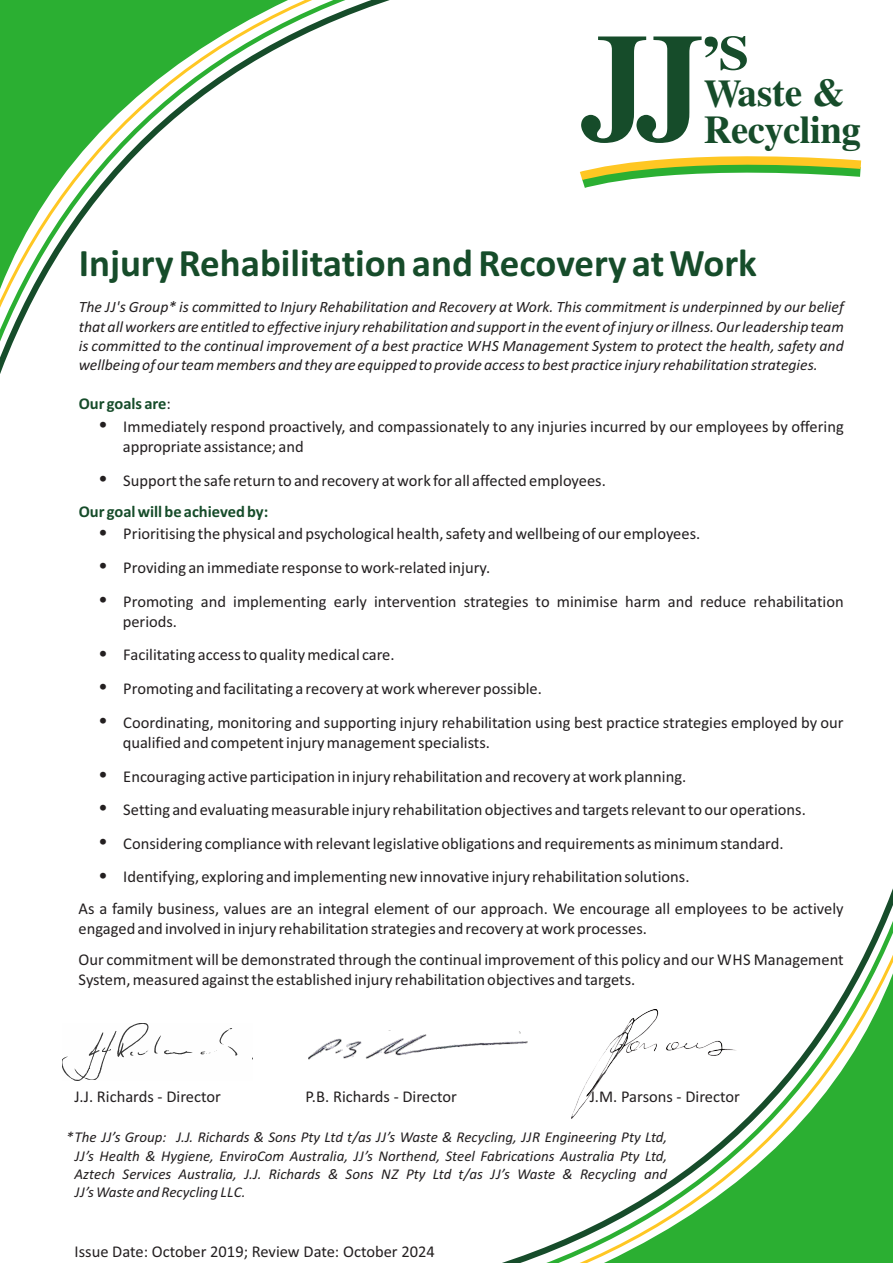
<style>
.page{position:relative;width:893px;height:1263px;background:#fff}
.page>*{position:absolute;margin:0;border:0;box-sizing:border-box;transform-origin:0 0}
.t1{font:700 137.85px "UTM Times";color:#164c2a}
.t2{font:700 62.4px "UTM Times";color:#164c2a;scale:1.14 1}
.t3{font:700 39.3px "UTM Times";letter-spacing:-.015em;color:#164c2a}
.t4{font:700 39px "Calibri";color:#164c2a}
.t5{font:16.5px/33.6px "Calibri";color:#231f20}
.t6{font:700 16.5px "Calibri";color:#164c2a}
.t7{font:italic 15.75px/19.2px "Calibri";color:#231f20;text-align:justify}
.t8{font:italic 15px/18.3px "Calibri";color:#231f20;text-align:justify}
.s1{font-weight:700;color:#164c2a}
</style>
<div class="page">
<img style="left:309px;top:1030px;width:177px;height:29px">
<img style="left:62px;top:1023px;width:191px;height:58px">
<svg style="left:580px;top:156px;width:282px;height:32px"></svg>
<svg style="left:486px;top:888px;width:407px;height:375px"></svg>
<svg style="left:0;top:0;width:390px;height:374px"></svg>
<h1 class="t1" style="left:581px;top:37px;width:125px">JJ</h1>
<h2 class="t2" style="left:700px;top:38px;width:45px">’<sup>S</sup></h2>
<h3 class="t3" style="left:704px;top:80px;width:143px">Waste &amp;</h3>
<h3 class="t3" style="left:704px;top:116px;width:159px">Recycling</h3>
<h3 class="t4" style="left:79px;top:247px;width:680px">Injury Rehabilitation and Recovery at Work</h3>
<p class="t7" style="left:79px;top:299px;width:767px">The JJ's Group* is committed to Injury Rehabilitation and Recovery at Work. This commitment is underpinned by our belief that all workers are entitled to effective injury rehabilitation and support in the event of injury or illness. Our leadership team is committed to the continual improvement of a best practice WHS Management System to protect the health, safety and wellbeing of our team members and they are equipped to provide access to best practice injury rehabilitation strategies.</p>
<p class="t5" style="left:123px;top:394px;width:722px;line-height:22.6px;text-indent:-44px"><span class="s1">Our goals are</span>:<br>Immediately respond proactively, and compassionately to any injuries incurred by our employees by offering</p>
<p class="t5" style="left:123px;top:431px;width:485px">appropriate assistance; and<br>Support the safe return to and recovery at work for all affected employees.</p>
<p class="t6" style="left:79px;top:504px;width:191px">Our goal will be achieved by:</p>
<p class="t5" style="left:123px;top:518px;width:722px">Prioritising the physical and psychological health, safety and wellbeing of our employees.<br>Providing an immediate response to work-related injury.<br>Promoting and implementing early intervention strategies to minimise harm and reduce rehabilitation</p>
<p class="t5" style="left:123px;top:606px;width:722px">periods.<br>Facilitating access to quality medical care.<br>Promoting and facilitating a recovery at work wherever possible.<br>Coordinating, monitoring and supporting injury rehabilitation using best practice strategies employed by our</p>
<p class="t5" style="left:123px;top:727px;width:685px">qualified and competent injury management specialists.<br>Encouraging active participation in injury rehabilitation and recovery at work planning.<br>Setting and evaluating measurable injury rehabilitation objectives and targets relevant to our operations.<br>Considering compliance with relevant legislative obligations and requirements as minimum standard.<br>Identifying, exploring and implementing new innovative injury rehabilitation solutions.</p>
<p class="t5" style="left:79px;top:899px;width:767px;line-height:20.1px">As a family business, values are an integral element of our approach. We encourage all employees to be actively engaged and involved in injury rehabilitation strategies and recovery at work processes.</p>
<p class="t5" style="left:79px;top:950px;width:766px;line-height:20.1px">Our commitment will be demonstrated through the continual improvement of this policy and our WHS Management<br>System, measured against the established injury rehabilitation objectives and targets.</p>
<p class="t5" style="left:75px;top:1081px;width:148px">J.J. Richards - Director</p>
<p class="t5" style="left:306px;top:1081px;width:153px">P.B. Richards - Director</p>
<p class="t5" style="left:590px;top:1081px;width:152px">J.M. Parsons - Director</p>
<p class="t8" style="left:75px;top:1129px;width:594px;text-indent:-9px">*The JJ’s Group: J.J. Richards &amp; Sons Pty Ltd t/as JJ’s Waste &amp; Recycling, JJR Engineering Pty Ltd, JJ’s Health &amp; Hygiene, EnviroCom Australia, JJ’s Northend, Steel Fabrications Australia Pty Ltd, Aztech Services Australia, J.J. Richards &amp; Sons NZ Pty Ltd t/as JJ’s Waste &amp; Recycling and JJ’s Waste and Recycling LLC.</p>
<p class="t5" style="left:75px;top:1236px;width:362px">Issue Date: October 2019; Review Date: October 2024</p>
</div>
